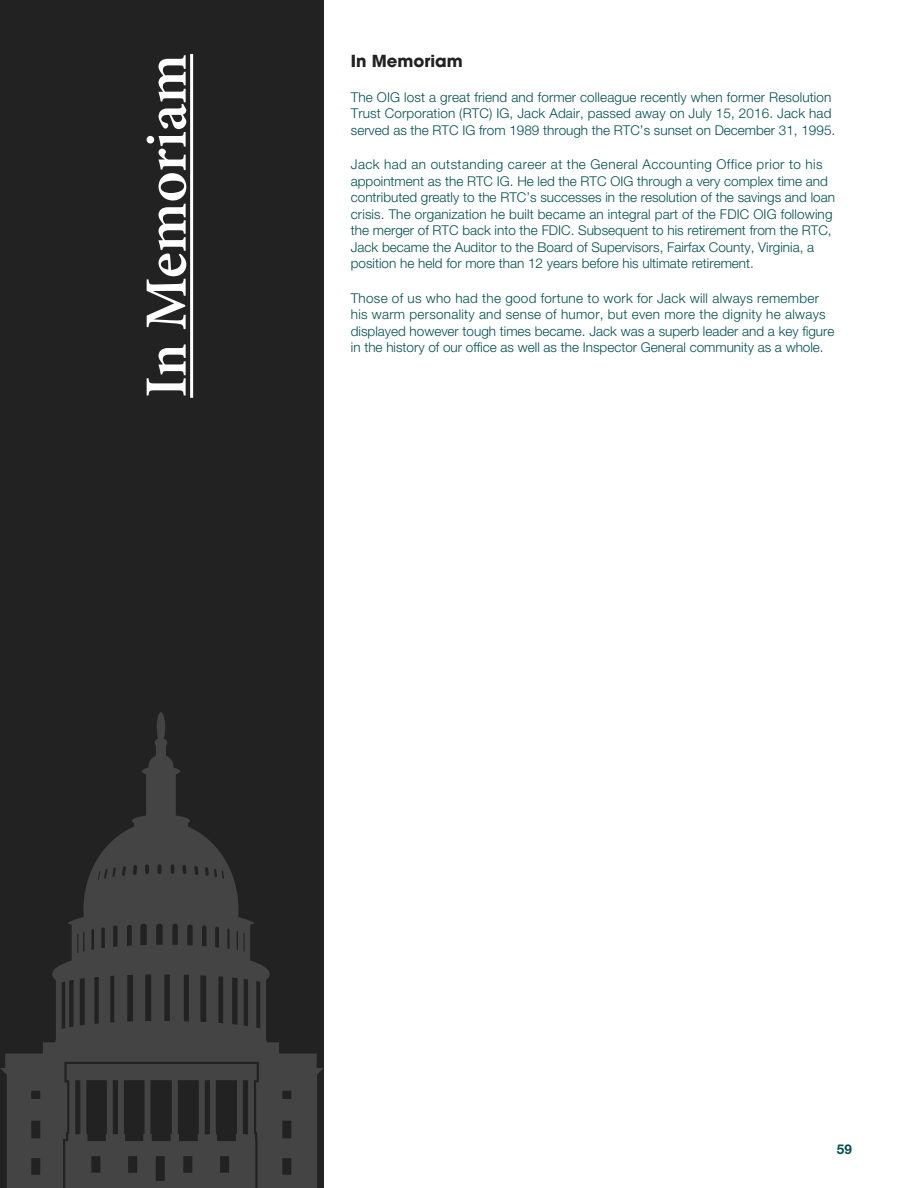
<style>
.page{position:relative;width:918px;height:1188px;background:#fff}
.page>*{position:absolute;margin:0;border:0;box-sizing:border-box;transform-origin:0 0}
.t1{font:600 60px "Minion Pro";letter-spacing:-.005em;color:#fff}
.t2{font:700 16.5px "Avant Garde";color:#222}
.t3{font:300 13.5px/16.5px "Helvetica Neue";color:#004f50}
.t4{font:700 13.5px "Helvetica Neue";color:#004f50}
</style>
<div class="page">
<div style="left:1px;top:0;width:323px;height:1188px;background:#222"></div>
<svg style="left:0;top:712px;width:323px;height:476px"></svg>
<svg style="left:65px;top:1064px;width:192px;height:124px"></svg>
<hr style="left:190px;top:54px;width:3px;height:344px;background:#fff">
<h2 class="t1" style="left:125px;top:398px;width:345px;rotate:-90deg">In Memoriam</h2>
<h3 class="t2" style="left:351px;top:50px;width:113px">In Memoriam</h3>
<p class="t3" style="left:351px;top:88px;width:486px">The OIG lost a great friend and former colleague recently when former Resolution<br>Trust Corporation (RTC) IG, Jack Adair, passed away on July 15, 2016. Jack had served as the RTC IG from 1989 through the RTC’s sunset on December 31, 1995.</p>
<p class="t3" style="left:351px;top:156px;width:486px">Jack had an outstanding career at the General Accounting Office prior to his appointment as the RTC IG. He led the RTC OIG through a very complex time and contributed greatly to the RTC’s successes in the resolution of the savings and loan crisis. The organization he built became an integral part of the FDIC OIG following the merger of RTC back into the FDIC. Subsequent to his retirement from the RTC, Jack became the Auditor to the Board of Supervisors, Fairfax County, Virginia, a position he held for more than 12 years before his ultimate retirement.</p>
<p class="t3" style="left:351px;top:289px;width:485px">Those of us who had the good fortune to work for Jack will always remember his warm personality and sense of humor, but even more the dignity he always displayed however tough times became. Jack was a superb leader and a key figure in the history of our office as well as the Inspector General community as a whole.</p>
<p class="t4" style="left:837px;top:1141px;width:17px">59</p>
</div>
